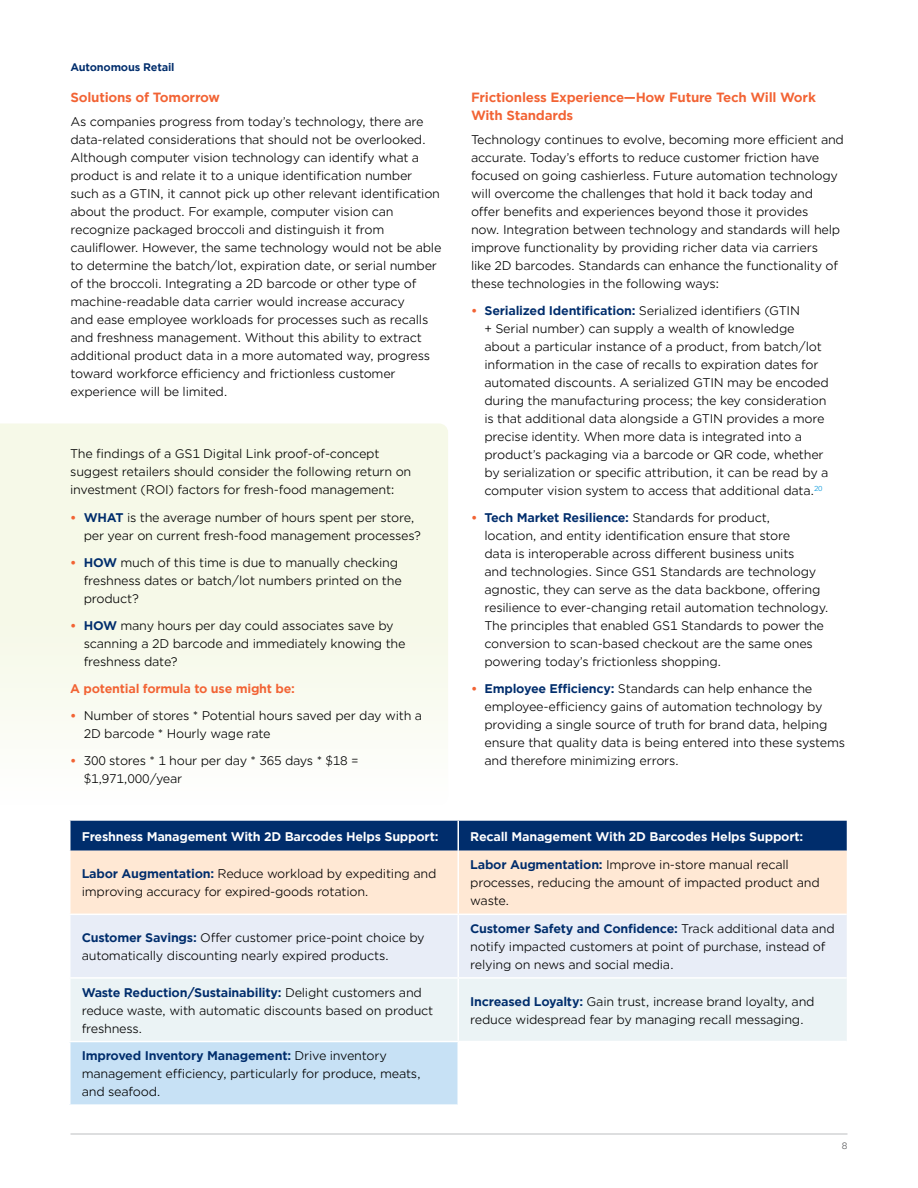
<style>
.page{position:relative;width:918px;height:1188px;background:#fff}
.page>*{position:absolute;margin:0;border:0;box-sizing:border-box;transform-origin:0 0}
.t1{font:700 12.75px/18px "Gotham Office";letter-spacing:-.02em;color:#f26334}
.t2{font:12px/18px "Gotham Office";letter-spacing:-.02em;color:#000}
.t3{font:700 12px "Gotham Office";letter-spacing:-.02em;color:#fff}
.t4{font:700 12px "Gotham Office";letter-spacing:-.02em;color:#f26334}
.t5{font:700 10.5px "Gotham Office";letter-spacing:-.02em;color:#002d6c}
.t6{font:9px "Gotham Office";color:#58595b}
.s1{font-weight:700;color:#f26334}
.s2{font-weight:700;color:#002d6c}
</style>
<div class="page">
<hr style="left:70px;top:1134px;width:778px;height:1px;background:#bcbec0">
<svg style="left:0;top:423px;width:448px;height:310px;fill:#f6f9e8"></svg>
<div style="left:70px;top:821px;width:777px;height:30px;background:#002d6c"></div>
<div style="left:70px;top:851px;width:777px;height:63px;background:#ffe8d4"></div>
<div style="left:70px;top:915px;width:777px;height:62px;background:#e8edf7"></div>
<div style="left:71px;top:979px;width:776px;height:62px;background:#ebf3f5"></div>
<div style="left:70px;top:1042px;width:388px;height:63px;background:#c7e1f5"></div>
<hr style="left:458px;top:915px;width:1px;height:62px;background:#fff">
<hr style="left:458px;top:979px;width:1px;height:62px;background:#fff">
<hr style="left:69px;top:1104px;width:390px;height:2px;background:#fff">
<hr style="left:458px;top:821px;width:1px;height:30px;background:#fff">
<hr style="left:458px;top:851px;width:1px;height:63px;background:#fff">
<p class="t5" style="left:70px;top:60px;width:106px">Autonomous Retail</p>
<p class="t1" style="left:70px;top:88px;width:151px">Solutions of Tomorrow</p>
<p class="t2" style="left:70px;top:112px;width:373px">As companies progress from today’s technology, there are data-related considerations that should not be overlooked.<br>Although computer vision technology can identify what a product is and relate it to a unique identification number such as a GTIN, it cannot pick up other relevant identification about the product. For example, computer vision can recognize packaged broccoli and distinguish it from cauliflower. However, the same technology would not be able to determine the batch/lot, expiration date, or serial number of the broccoli. Integrating a 2D barcode or other type of machine-readable data carrier would increase accuracy<br>and ease employee workloads for processes such as recalls and freshness management. Without this ability to extract additional product data in a more automated way, progress toward workforce efficiency and frictionless customer experience will be limited.</p>
<p class="t2" style="left:70px;top:445px;width:343px">The findings of a GS1 Digital Link proof-of-concept suggest retailers should consider the following return on investment (ROI) factors for fresh-food management:</p>
<p class="t2" style="left:84px;top:508px;width:339px;text-indent:-14px"><span class="s1">•</span> <span class="s2">WHAT</span> is the average number of hours spent per store, per year on current fresh-food management processes?</p>
<p class="t2" style="left:84px;top:553px;width:320px;text-indent:-14px"><span class="s1">•</span> <span class="s2">HOW</span> much of this time is due to manually checking freshness dates or batch/lot numbers printed on the product?</p>
<p class="t2" style="left:84px;top:616px;width:323px;text-indent:-14px"><span class="s1">•</span> <span class="s2">HOW</span> many hours per day could associates save by scanning a 2D barcode and immediately knowing the freshness date?</p>
<p class="t4" style="left:70px;top:680px;width:226px">A potential formula to use might be:</p>
<p class="t2" style="left:84px;top:706px;width:340px;text-indent:-14px"><span class="s1">•</span> Number of stores * Potential hours saved per day with a<br>2D barcode * Hourly wage rate</p>
<p class="t2" style="left:84px;top:751px;width:276px;text-indent:-14px"><span class="s1">•</span> 300 stores * 1 hour per day * 365 days * $18 = $1,971,000/year</p>
<p class="t1" style="left:471px;top:88px;width:346px">Frictionless Experience—How Future Tech Will Work<br>With Standards</p>
<p class="t2" style="left:471px;top:130px;width:375px">Technology continues to evolve, becoming more efficient and accurate. Today’s efforts to reduce customer friction have focused on going cashierless. Future automation technology will overcome the challenges that hold it back today and offer benefits and experiences beyond those it provides<br>now. Integration between technology and standards will help improve functionality by providing richer data via carriers<br>like 2D barcodes. Standards can enhance the functionality of these technologies in the following ways:</p>
<p class="t2" style="left:484px;top:301px;width:346px;text-indent:-14px"><span class="s1">•</span> <span class="s2">Serialized Identification:</span> Serialized identifiers (GTIN<br>+ Serial number) can supply a wealth of knowledge about a particular instance of a product, from batch/lot information in the case of recalls to expiration dates for automated discounts. A serialized GTIN may be encoded during the manufacturing process; the key consideration is that additional data alongside a GTIN provides a more precise identity. When more data is integrated into a product’s packaging via a barcode or QR code, whether by serialization or specific attribution, it can be read by a computer vision system to access that additional data.<sup>20</sup></p>
<p class="t2" style="left:484px;top:508px;width:346px;text-indent:-14px"><span class="s1">•</span> <span class="s2">Tech Market Resilience:</span> Standards for product,<br>location, and entity identification ensure that store<br>data is interoperable across different business units<br>and technologies. Since GS1 Standards are technology agnostic, they can serve as the data backbone, offering resilience to ever-changing retail automation technology.<br>The principles that enabled GS1 Standards to power the conversion to scan-based checkout are the same ones powering today’s frictionless shopping.</p>
<p class="t2" style="left:484px;top:679px;width:362px;text-indent:-14px"><span class="s1">•</span> <span class="s2">Employee Efficiency:</span> Standards can help enhance the employee-efficiency gains of automation technology by providing a single source of truth for brand data, helping ensure that quality data is being entered into these systems and therefore minimizing errors.</p>
<p class="t3" style="left:82px;top:828px;width:358px">Freshness Management With 2D Barcodes Helps Support:</p>
<p class="t3" style="left:470px;top:828px;width:335px">Recall Management With 2D Barcodes Helps Support:</p>
<p class="t2" style="left:82px;top:865px;width:356px"><span class="s2">Labor Augmentation:</span> Reduce workload by expediting and improving accuracy for expired-goods rotation.</p>
<p class="t2" style="left:470px;top:856px;width:351px"><span class="s2">Labor Augmentation:</span> Improve in-store manual recall processes, reducing the amount of impacted product and waste.</p>
<p class="t2" style="left:82px;top:928px;width:345px"><span class="s2">Customer Savings:</span> Offer customer price-point choice by automatically discounting nearly expired products.</p>
<p class="t2" style="left:470px;top:919px;width:366px"><span class="s2">Customer Safety and Confidence:</span> Track additional data and notify impacted customers at point of purchase, instead of relying on news and social media.</p>
<p class="t2" style="left:82px;top:983px;width:353px"><span class="s2">Waste Reduction/Sustainability:</span> Delight customers and reduce waste, with automatic discounts based on product freshness.</p>
<p class="t2" style="left:470px;top:992px;width:346px"><span class="s2">Increased Loyalty:</span> Gain trust, increase brand loyalty, and reduce widespread fear by managing recall messaging.</p>
<p class="t2" style="left:82px;top:1046px;width:341px"><span class="s2">Improved Inventory Management:</span> Drive inventory management efficiency, particularly for produce, meats, and seafood.</p>
<p class="t6" style="left:842px;top:1140px;width:7px">8</p>
</div>
